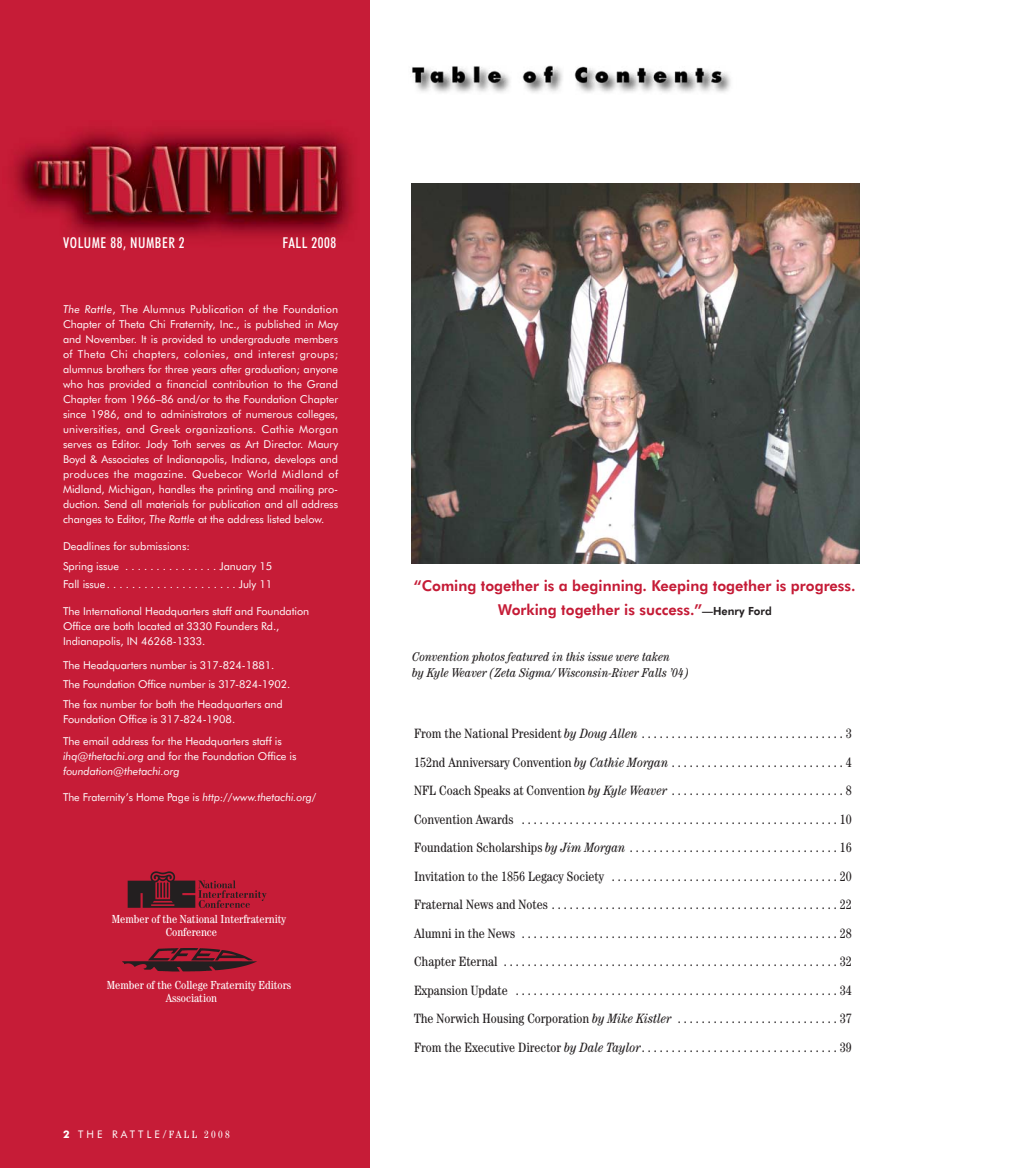
<style>
.page{position:relative;width:1013px;height:1168px;background:#fff}
.page>*{position:absolute;margin:0;border:0;box-sizing:border-box;transform-origin:0 0}
.t1{font:800 15px/24px "Futura BT";color:#c51b36;text-align:center}
.t2{font:500 condensed 15px "Futura BT";letter-spacing:.04em;color:#fff}
.t3{font:condensed 13.5px/28.5px "Century";color:#231f20;text-align:justify}
.t4{font:italic condensed 12.75px/16.5px "Century";color:#231f20}
.t5{font:condensed 11.7px/12.8px "Century";color:#fff}
.t6{font:10.8px/15px "Futura BT";letter-spacing:-.005em;color:#fff}
.t7{font:italic 10.8px/15px "Futura BT";letter-spacing:-.005em;color:#fff}
.t8{font:10.5px "Futura BT";letter-spacing:.295em;color:#fff}
.s1{font-style:italic}
.s2{font-style:normal}
.s3{font-weight:700}
.s4{font-family:"Century";font-stretch:condensed;font-size:11.25px}
.s5{font-family:"Century";font-stretch:condensed}
.s6{font-size:11.25px;color:#231f20}
</style>
<div class="page">
<img style="left:0;top:1px;width:369px;height:1167px">
<img style="left:126px;top:871px;width:141px;height:38px">
<img style="left:120px;top:946px;width:137px;height:27px">
<img style="left:412px;top:65px;width:319px;height:28px">
<img style="left:411px;top:184px;width:448px;height:379px">
<h1 class="t2" style="left:63px;top:236px;width:123px">VOLUME 88, NUMBER 2</h1>
<h1 class="t2" style="left:282px;top:236px;width:55px">FALL 2008</h1>
<p class="t6" style="left:63px;top:303px;width:277px;text-align:justify"><span class="s1">The Rattle</span>, The Alumnus Publication of the Foundation Chapter of Theta Chi Fraternity, Inc., is published in May and November. It is provided to undergraduate members of Theta Chi chapters, colonies, and interest groups; alumnus brothers for three years after graduation; anyone who has provided a financial contribution to the Grand Chapter from 1966–86 and/or to the Foundation Chapter since 1986, and to administrators of numerous colleges, universities, and Greek organizations. Cathie Morgan serves as Editor. Jody Toth serves as Art Director. Maury Boyd &amp; Associates of Indianapolis, Indiana, develops and produces the magazine. Quebecor World Midland of Midland, Michigan, handles the printing and mailing pro&shy;duction. Send all materials for publication and all address changes to Editor, <span class="s1">The Rattle</span> at the address listed below.</p>
<p class="t6" style="left:63px;top:538px;width:211px;line-height:19.5px">Deadlines for submissions:<br>Spring issue . . . . . . . . . . . . . . . January 15</p>
<p class="t6" style="left:63px;top:577px;width:211px">Fall issue. . . . . . . . . . . . . . . . . . . . . July 11</p>
<p class="t6" style="left:63px;top:604px;width:248px">The International Headquarters staff and Foundation<br>Office are both located at 3330 Founders Rd.,<br>Indianapolis, IN 46268-1333.</p>
<p class="t6" style="left:63px;top:656px;width:229px;line-height:19.5px">The Headquarters number is 317-824-1881.<br>The Foundation Office number is 317-824-1902.<br>The fax number for both the Headquarters and</p>
<p class="t6" style="left:63px;top:709px;width:220px;line-height:22.5px">Foundation Office is 317-824-1908.<br>The email address for the Headquarters staff is</p>
<p class="t7" style="left:63px;top:750px;width:235px">ihq@thetachi.org <span class="s2">and for the Foundation Office is </span>foundation@thetachi.org</p>
<p class="t6" style="left:63px;top:790px;width:255px">The Fraternity’s Home Page is <span class="s1">http://www.thetachi.org</span>/</p>
<p class="t5" style="left:166px;top:913px;width:122px;text-indent:-54px">Member of the National Interfraternity<br>Conference</p>
<p class="t5" style="left:166px;top:979px;width:127px;text-indent:-59px">Member of the College Fraternity Editors<br>Association</p>
<p class="t8" style="left:63px;top:1130px;width:168px"><span class="s3">2</span> THE RATTLE<span class="s4">/</span><span class="s5">FALL 2008</span></p>
<h1 class="t1" style="left:414px;top:575px;width:443px">“Coming together is a beginning. Keeping together is progress.<br>Working together is success.”<span class="s6">—Henry Ford</span></h1>
<p class="t4" style="left:412px;top:649px;width:278px">Convention photos featured in this issue were taken<br>by Kyle Weaver (Zeta Sigma/ Wisconsin-River Falls ’04)</p>
<p class="t3" style="left:414px;top:720px;width:439px">From the National President <span class="s1">by Doug Allen</span> . . . . . . . . . . . . . . . . . . . . . . . . . . . . . . . . . . 3<br>152nd Anniversary Convention <span class="s1">by Cathie Morgan</span> . . . . . . . . . . . . . . . . . . . . . . . . . . . . . 4<br>NFL Coach Speaks at Convention <span class="s1">by Kyle Weaver</span> . . . . . . . . . . . . . . . . . . . . . . . . . . . . . 8<br>Convention Awards . . . . . . . . . . . . . . . . . . . . . . . . . . . . . . . . . . . . . . . . . . . . . . . . . . . . . 10<br>Foundation Scholarships <span class="s1">by Jim Morgan</span> . . . . . . . . . . . . . . . . . . . . . . . . . . . . . . . . . . . 16<br>Invitation to the 1856 Legacy Society . . . . . . . . . . . . . . . . . . . . . . . . . . . . . . . . . . . . . . 20<br>Fraternal News and Notes . . . . . . . . . . . . . . . . . . . . . . . . . . . . . . . . . . . . . . . . . . . . . . . . 22<br>Alumni in the News . . . . . . . . . . . . . . . . . . . . . . . . . . . . . . . . . . . . . . . . . . . . . . . . . . . . . 28<br>Chapter Eternal . . . . . . . . . . . . . . . . . . . . . . . . . . . . . . . . . . . . . . . . . . . . . . . . . . . . . . . . 32<br>Expansion Update . . . . . . . . . . . . . . . . . . . . . . . . . . . . . . . . . . . . . . . . . . . . . . . . . . . . . . 34<br>The Norwich Housing Corporation <span class="s1">by Mike Kistler</span> . . . . . . . . . . . . . . . . . . . . . . . . . . . 37<br>From the Executive Director <span class="s1">by Dale Taylor</span>. . . . . . . . . . . . . . . . . . . . . . . . . . . . . . . . . 39</p>
</div>
